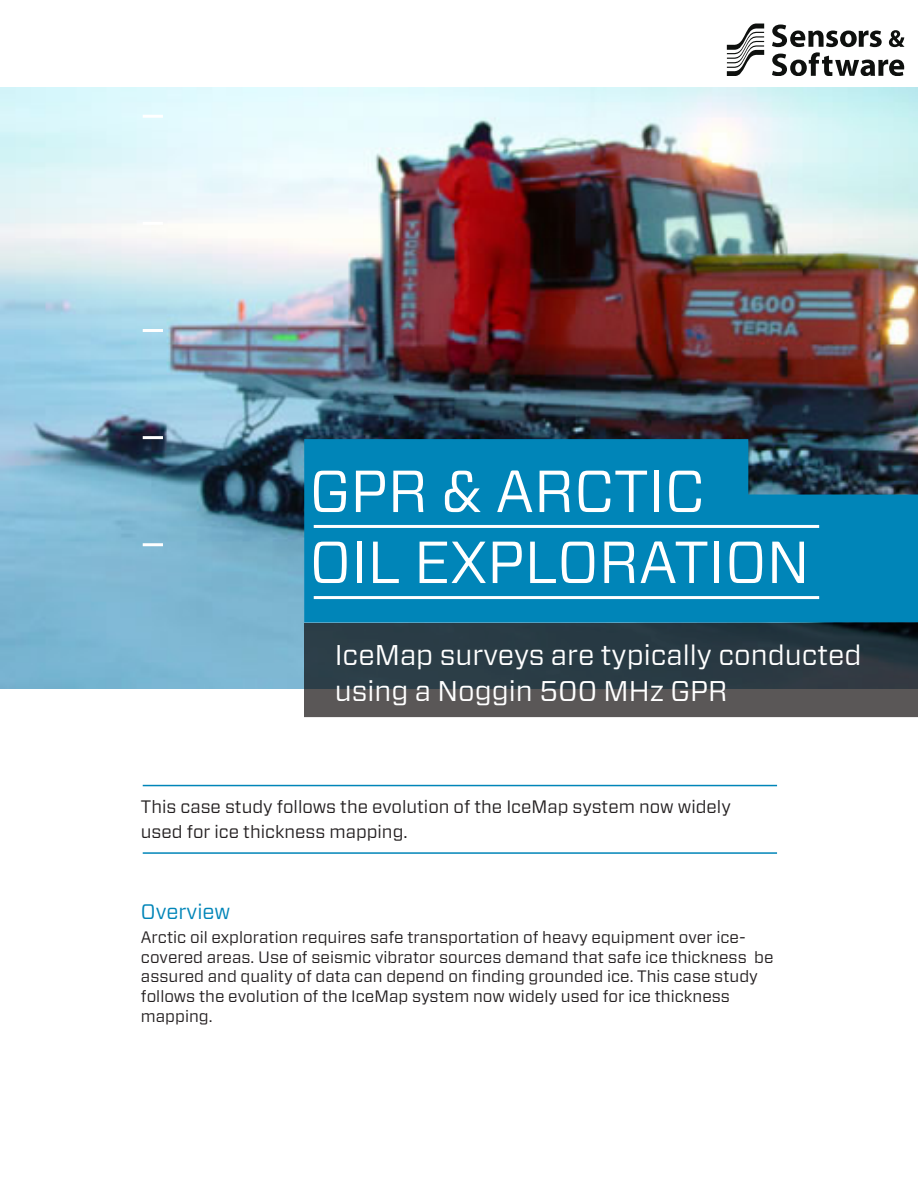
<style>
.page{position:relative;width:918px;height:1188px;background:#fff}
.page>*{position:absolute;margin:0;border:0;box-sizing:border-box;transform-origin:0 0}
.t1{font:59.1px/70.9px "Forza";color:#fff}
.t2{font:28.5px/36px "Forza";color:#fff}
.t3{font:21px "Forza";color:#0085b8}
.t4{font:18px/24.9px "Forza";color:#231f20}
.t5{font:16.5px/19.8px "Forza";color:#231f20}
</style>
<div class="page">
<img style="left:1px;top:87px;width:917px;height:601px">
<svg style="left:304px;top:439px;width:614px;height:183px;background:#037faf"></svg>
<svg style="left:304px;top:623px;width:614px;height:94px;background:#374248"></svg>
<hr style="left:314px;top:525px;width:505px;height:3px;background:#fff">
<hr style="left:314px;top:596px;width:505px;height:3px;background:#fff">
<svg style="left:727px;top:23px;width:37px;height:53px"></svg>
<svg style="left:772px;top:25px;width:132px;height:51px"></svg>
<hr style="left:143px;top:436px;width:20px;height:3px;background:#fff">
<hr style="left:143px;top:329px;width:20px;height:3px;background:#fff">
<hr style="left:143px;top:222px;width:20px;height:3px;background:#fff">
<hr style="left:143px;top:543px;width:20px;height:3px;background:#fff">
<hr style="left:143px;top:115px;width:20px;height:3px;background:#fff">
<hr style="left:143px;top:785px;width:634px;height:1px;background:#0085b8">
<hr style="left:143px;top:852px;width:634px;height:2px;background:#0085b8">
<p class="t1" style="left:309px;top:455px;width:502px">GPR &amp; ARCTIC<br>OIL EXPLORATION</p>
<p class="t2" style="left:335px;top:637px;width:528px">IceMap surveys are typically conducted using a Noggin 500 MHz GPR</p>
<p class="t4" style="left:141px;top:794px;width:591px">This case study follows the evolution of the IceMap system now widely used for ice thickness mapping.</p>
<p class="t3" style="left:141px;top:897px;width:91px">Overview</p>
<p class="t5" style="left:141px;top:927px;width:634px">Arctic oil exploration requires safe transportation of heavy equipment over ice&shy;covered areas. Use of seismic vibrator sources demand that safe ice thickness be assured and quality of data can depend on finding grounded ice. This case study follows the evolution of the IceMap system now widely used for ice thickness mapping.</p>
</div>
